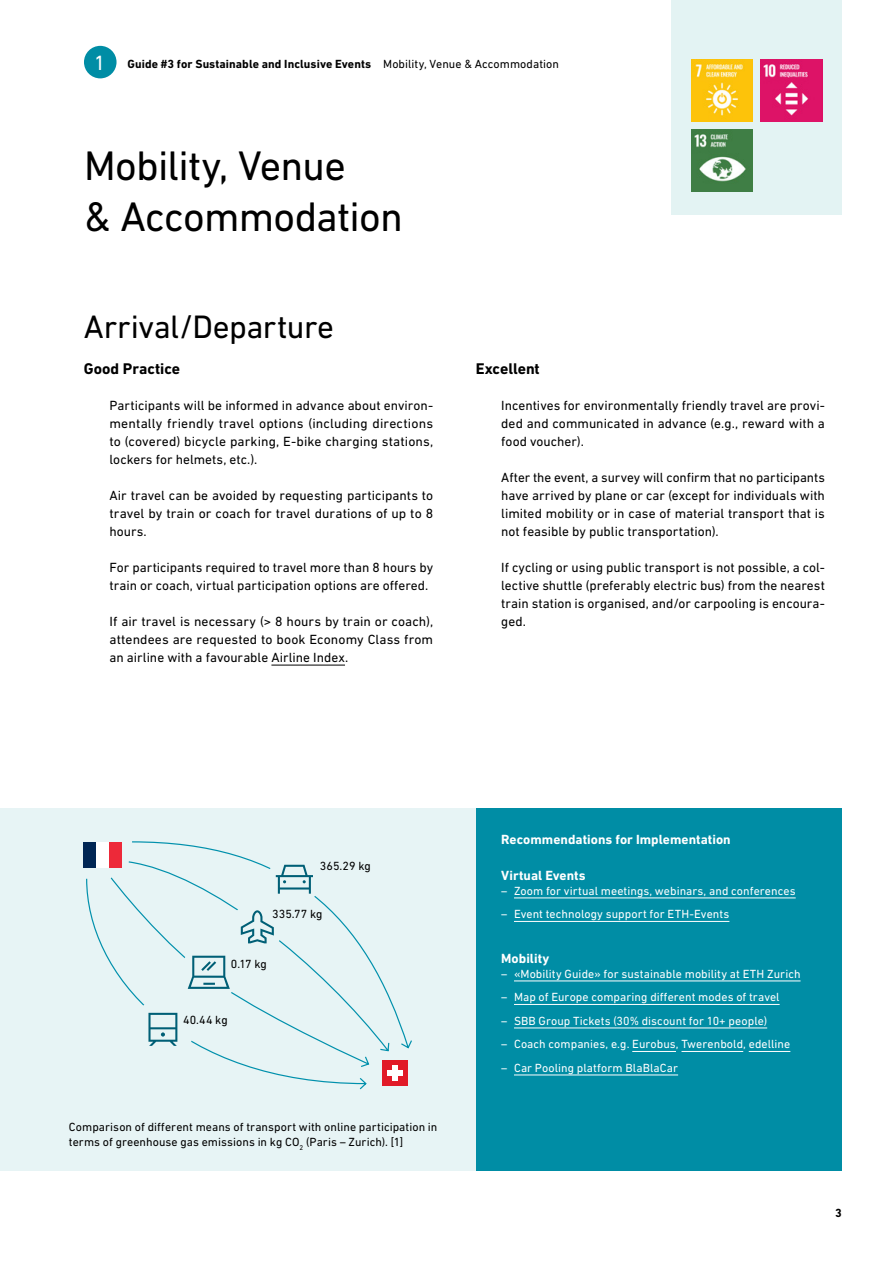
<style>
.page{position:relative;width:893px;height:1263px;background:#fff}
.page>*{position:absolute;margin:0;border:0;box-sizing:border-box;transform-origin:0 0}
.Headline_A4-M__28_33_6pt__120___H2{font:42px/50.4px "DIN Next LT Pro";letter-spacing:-.02em;color:#000}
.Headline_A4-S__22_26_4pt__120___H3{font:33px "DIN Next LT Pro";letter-spacing:-.015em;color:#000}
.Zwischentitel_A4-M__10_5_12pt_H4{font:700 15.75px "DIN Next LT Pro";letter-spacing:-.005em;color:#000}
.Lauftext_Checkbox__Blocksatz___9_12pt_P{font:13.5px/18px "DIN Next LT Pro";color:#000;text-align:justify}
.Zwischentitel_A4-S__9_12pt_H4{font:700 13.5px "DIN Next LT Pro";letter-spacing:.005em;color:#fff}
.Zwischentitel_A4-S__9_12pt_H5{font:700 13.5px "DIN Next LT Pro";color:#fff}
.Infotext_S__Aufzählung_weiss___8_10pt_P{font:12px "DIN Next LT Pro";letter-spacing:.005em;color:#fff}
.t1{font:12px/15px "DIN Next LT Pro";letter-spacing:.005em;color:#000}
.t2{font:700 12px "DIN Next LT Pro";letter-spacing:.005em;color:#000}
.s1{font-weight:400;font-size:21px;color:#fff}
.s2{font-weight:400}
</style>
<div class="page">
<div style="left:476px;top:808px;width:366px;height:362px;background:#008da5"></div>
<div style="left:672px;top:0;width:170px;height:215px;background:#e3f3f3"></div>
<img style="left:761px;top:60px;width:61px;height:61px">
<img style="left:691px;top:60px;width:62px;height:61px">
<img style="left:691px;top:129px;width:62px;height:62px">
<hr style="left:271px;top:665px;width:74px;height:1px;background:#000">
<div style="left:0;top:808px;width:476px;height:362px;background:#e7f4f5"></div>
<div style="left:109px;top:842px;width:13px;height:26px;background:#ed2939"></div>
<div style="left:96px;top:842px;width:13px;height:26px;background:#fff"></div>
<div style="left:83px;top:842px;width:13px;height:26px;background:#002654"></div>
<div style="left:383px;top:1060px;width:25px;height:26px;background:#e11a27"></div>
<div style="left:388px;top:1070px;width:15px;height:5px;background:#fff"></div>
<div style="left:393px;top:1065px;width:5px;height:16px;background:#fff"></div>
<svg style="left:128px;top:841px;width:284px;height:211px"></svg>
<div style="left:268px;top:853px;width:53px;height:53px;background:#e7f4f5;border-radius:50%"></div>
<svg style="left:276px;top:865px;width:37px;height:12px"></svg>
<svg style="left:86px;top:877px;width:282px;height:213px"></svg>
<div style="left:132px;top:998px;width:62px;height:62px;background:#e7f4f5;border-radius:50%"></div>
<svg style="left:148px;top:1013px;width:29px;height:33px"></svg>
<hr style="left:514px;top:898px;width:282px;height:1px;background:#fff">
<hr style="left:514px;top:921px;width:215px;height:1px;background:#fff">
<hr style="left:514px;top:981px;width:287px;height:1px;background:#fff">
<hr style="left:514px;top:1004px;width:266px;height:1px;background:#fff">
<hr style="left:514px;top:1028px;width:253px;height:1px;background:#fff">
<hr style="left:632px;top:1051px;width:44px;height:1px;background:#fff">
<hr style="left:681px;top:1051px;width:62px;height:1px;background:#fff">
<hr style="left:749px;top:1051px;width:41px;height:1px;background:#fff">
<hr style="left:514px;top:1075px;width:164px;height:1px;background:#fff">
<div style="left:84px;top:46px;width:33px;height:32px;background:#008da5;border-radius:50%"></div>
<p class="t2" style="left:94px;top:57px;width:466px"><span class="s1">1</span> Guide #3 for Sustainable and Inclusive Events <span class="s2">Mobility, Venue &amp; Accommodation</span></p>
<h2 class="Headline_A4-M__28_33_6pt__120___H2" style="left:84px;top:140px;width:320px">Mobility, Venue<br>&amp; Accommodation</h2>
<h3 class="Headline_A4-S__22_26_4pt__120___H3" style="left:84px;top:308px;width:252px">Arrival/Departure</h3>
<h4 class="Zwischentitel_A4-M__10_5_12pt_H4" style="left:84px;top:359px;width:98px">Good Practice</h4>
<p class="Lauftext_Checkbox__Blocksatz___9_12pt_P" style="left:109px;top:396px;width:325px">Participants will be informed in advance about environ&shy;mentally friendly travel options (including directions to (covered) bicycle parking, E-bike charging stations, lockers for helmets, etc.).</p>
<p class="Lauftext_Checkbox__Blocksatz___9_12pt_P" style="left:109px;top:486px;width:325px">Air travel can be avoided by requesting participants to travel by train or coach for travel durations of up to 8 hours.</p>
<p class="Lauftext_Checkbox__Blocksatz___9_12pt_P" style="left:109px;top:558px;width:325px">For participants required to travel more than 8 hours by train or coach, virtual participation options are offered.</p>
<p class="Lauftext_Checkbox__Blocksatz___9_12pt_P" style="left:109px;top:612px;width:325px">If air travel is necessary (&gt; 8 hours by train or coach), attendees are requested to book Economy Class from an airline with a favourable Airline Index.</p>
<h4 class="Zwischentitel_A4-M__10_5_12pt_H4" style="left:476px;top:359px;width:66px">Excellent</h4>
<p class="Lauftext_Checkbox__Blocksatz___9_12pt_P" style="left:501px;top:396px;width:325px">Incentives for environmentally friendly travel are provi&shy;ded and communicated in advance (e.g., reward with a food voucher).</p>
<p class="Lauftext_Checkbox__Blocksatz___9_12pt_P" style="left:501px;top:468px;width:325px">After the event, a survey will confirm that no participants have arrived by plane or car (except for individuals with limited mobility or in case of material transport that is not feasible by public transportation).</p>
<p class="Lauftext_Checkbox__Blocksatz___9_12pt_P" style="left:501px;top:558px;width:325px">If cycling or using public transport is not possible, a col&shy;lective shuttle (preferably electric bus) from the nearest train station is organised, and/or carpooling is encoura&shy;ged.</p>
<p class="t1" style="left:320px;top:858px;width:52px">365.29 kg</p>
<p class="t1" style="left:272px;top:906px;width:52px">335.77 kg</p>
<p class="t1" style="left:231px;top:956px;width:37px">0.17 kg</p>
<p class="t1" style="left:183px;top:1013px;width:46px">40.44 kg</p>
<p class="t1" style="left:69px;top:1119px;width:370px">Comparison of different means of transport with online participation in terms of greenhouse gas emissions in kg CO<sub>2</sub> (Paris – Zurich). [1]</p>
<h4 class="Zwischentitel_A4-S__9_12pt_H4" style="left:501px;top:831px;width:231px">Recommendations for Implementation</h4>
<h5 class="Zwischentitel_A4-S__9_12pt_H5" style="left:501px;top:867px;width:86px">Virtual Events</h5>
<p class="Infotext_S__Aufzählung_weiss___8_10pt_P" style="left:501px;top:884px;width:296px">– Zoom for virtual meetings, webinars, and conferences</p>
<p class="Infotext_S__Aufzählung_weiss___8_10pt_P" style="left:501px;top:907px;width:230px">– Event technology support for ETH-Events</p>
<h5 class="Zwischentitel_A4-S__9_12pt_H5" style="left:501px;top:950px;width:50px">Mobility</h5>
<p class="Infotext_S__Aufzählung_weiss___8_10pt_P" style="left:501px;top:967px;width:301px">– «Mobility Guide» for sustainable mobility at ETH Zurich</p>
<p class="Infotext_S__Aufzählung_weiss___8_10pt_P" style="left:501px;top:990px;width:280px">– Map of Europe comparing different modes of travel</p>
<p class="Infotext_S__Aufzählung_weiss___8_10pt_P" style="left:501px;top:1014px;width:267px">– SBB Group Tickets (30% discount for 10+ people)</p>
<p class="Infotext_S__Aufzählung_weiss___8_10pt_P" style="left:501px;top:1037px;width:291px">– Coach companies, e.g. Eurobus, Twerenbold, edelline</p>
<p class="Infotext_S__Aufzählung_weiss___8_10pt_P" style="left:501px;top:1061px;width:178px">– Car Pooling platform BlaBlaCar</p>
<p class="t2" style="left:835px;top:1206px;width:8px">3</p>
</div>
